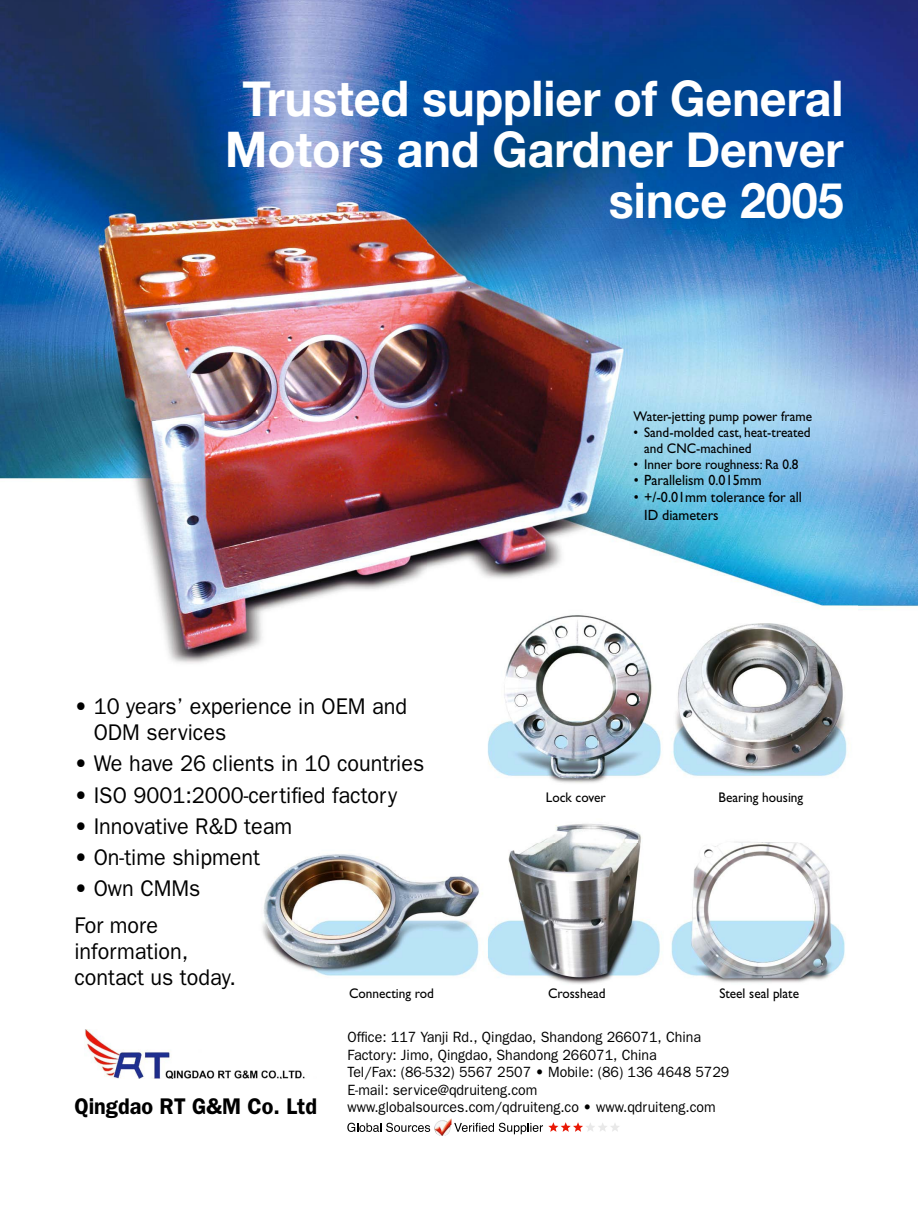
<style>
.page{position:relative;width:918px;height:1206px;background:#fff}
.page>*{position:absolute;margin:0;border:0;box-sizing:border-box;transform-origin:0 0}
.t1{font:700 49px/50.8px "Helvetica Neue";color:#fff;text-align:right;scale:.95 1}
.t2{font:22.75px/26.2px "Franklin Gothic";color:#000;scale:.95 1}
.t3{font:600 22.75px "Franklin Gothic";color:#000;scale:.95 1}
.t4{font:14.88px/17.5px "Franklin Gothic";color:#000;scale:.95 1}
.t5{font:14.88px/17.5px "Gill Sans";color:#000;scale:.95 1}
.t6{font:14px/15.8px "Gill Sans";color:#000;scale:.95 1}
</style>
<div class="page">
<img style="left:0;top:0;width:918px;height:1135px">
<svg style="left:347px;top:1122px;width:83px;height:9px"></svg>
<img style="left:434px;top:1118px;width:17px;height:18px">
<svg style="left:454px;top:1122px;width:166px;height:12px"></svg>
<img style="left:85px;top:1029px;width:232px;height:49px">
<h1 class="t1" style="left:225px;top:75px;width:652px">Trusted supplier of General<br>Motors and Gardner Denver since 2005</h1>
<p class="t6" style="left:633px;top:409px;width:189px">Water-jetting pump power frame</p>
<p class="t6" style="left:644px;top:424px;width:177px;text-indent:-10px">• Sand-molded cast, heat-treated and CNC-machined</p>
<p class="t6" style="left:633px;top:456px;width:175px">• Inner bore roughness: Ra 0.8</p>
<p class="t5" style="left:633px;top:471px;width:136px">• Parallelism 0.015mm</p>
<p class="t5" style="left:644px;top:489px;width:167px;text-indent:-10px">• +/-0.01mm tolerance for all<br>ID diameters</p>
<h2 class="t2" style="left:94px;top:692px;width:331px;text-indent:-19px">• 10 years’ experience in OEM and<br>ODM services</h2>
<h2 class="t2" style="left:74px;top:750px;width:370px">• We have 26 clients in 10 countries</h2>
<h2 class="t2" style="left:74px;top:781px;width:341px">• ISO 9001:2000-certified factory</h2>
<h2 class="t2" style="left:74px;top:812px;width:231px">• Innovative R&amp;D team</h2>
<h2 class="t2" style="left:74px;top:843px;width:197px">• On-time shipment</h2>
<h2 class="t2" style="left:74px;top:870px;width:134px;line-height:36.2px">• Own CMMs<br>For more</h2>
<h2 class="t2" style="left:74px;top:937px;width:172px">information, contact us today.</h2>
<p class="t6" style="left:546px;top:789px;width:65px">Lock cover</p>
<p class="t6" style="left:349px;top:985px;width:91px">Connecting rod</p>
<p class="t6" style="left:548px;top:985px;width:62px">Crosshead</p>
<p class="t6" style="left:718px;top:789px;width:91px">Bearing housing</p>
<p class="t6" style="left:719px;top:985px;width:85px">Steel seal plate</p>
<h2 class="t3" style="left:74px;top:1092px;width:257px">Qingdao RT G&amp;M Co. Ltd</h2>
<p class="t4" style="left:347px;top:1028px;width:403px">Office: 117 Yanji Rd., Qingdao, Shandong 266071, China Factory: Jimo, Qingdao, Shandong 266071, China<br>Tel/Fax: (86-532) 5567 2507 • Mobile: (86) 136 4648 5729<br>E-mail: service@qdruiteng.com www.globalsources.com/qdruiteng.co • www.qdruiteng.com</p>
</div>
